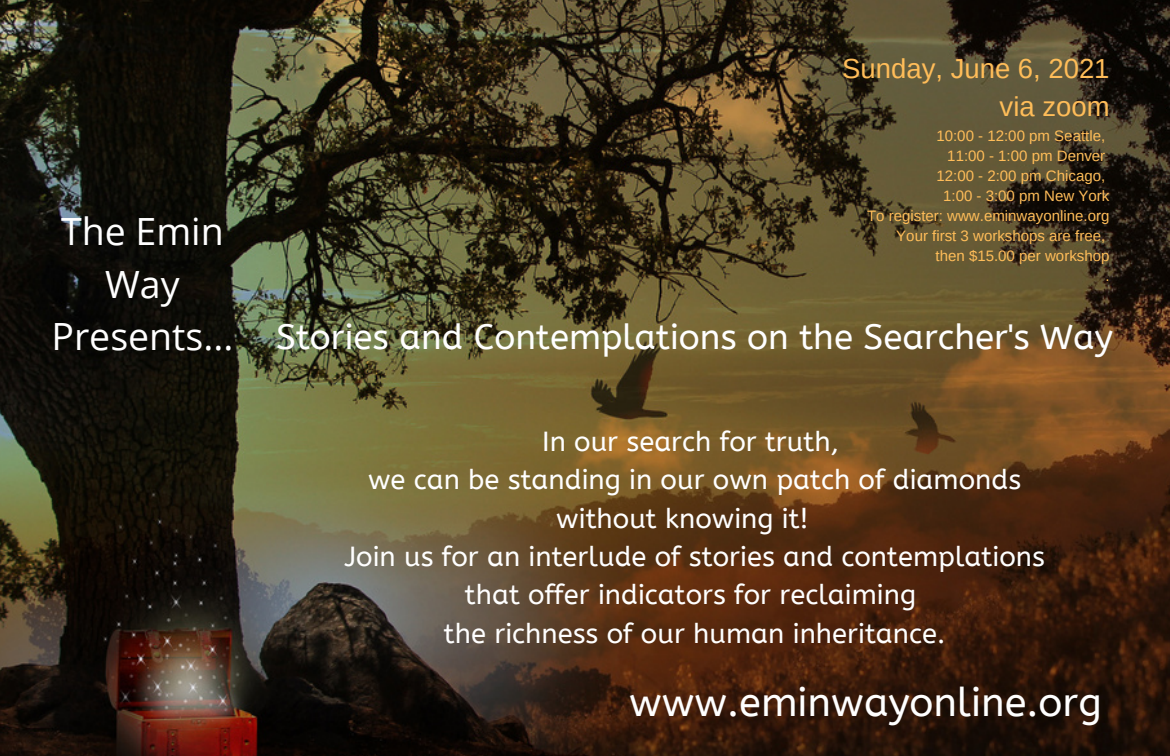
<style>
.page{position:relative;width:1170px;height:756px;background:#fff}
.page>*{position:absolute;margin:0;border:0;box-sizing:border-box;transform-origin:0 0}
.t1{font:40px "A Bee Zee";color:#fff}
.t2{font:37.5px/52.5px "Open Sans";color:#fff;text-align:center}
.t3{font:35px "A Bee Zee";color:#fff}
.t4{font:27.5px/38.2px "A Bee Zee";color:#fff}
.t5{font:27.5px "Arimo";color:#ffbd59}
.t6{font:15px "Arimo";color:#ffbd59}
</style>
<div class="page">
<img style="left:0;top:0;width:1170px;height:756px">
<p class="t2" style="left:51px;top:204px;width:183px">The Emin<br>Way<br>Presents...</p>
<p class="t5" style="left:842px;top:53px;width:269px">Sunday, June 6, 2021</p>
<p class="t5" style="left:1000px;top:91px;width:111px">via zoom</p>
<p class="t6" style="left:936px;top:127px;width:170px">10:00 - 12:00 pm Seattle,</p>
<p class="t6" style="left:947px;top:147px;width:160px">11:00 - 1:00 pm Denver</p>
<p class="t6" style="left:936px;top:167px;width:170px">12:00 - 2:00 pm Chicago,</p>
<p class="t6" style="left:943px;top:187px;width:168px">1:00 - 3:00 pm New York</p>
<p class="t6" style="left:867px;top:207px;width:244px">To register: www.eminwayonline.org</p>
<p class="t6" style="left:896px;top:227px;width:210px">Your first 3 workshops are free,</p>
<p class="t6" style="left:936px;top:247px;width:175px">then $15.00 per workshop</p>
<p class="t6" style="left:1105px;top:267px;width:6px">.</p>
<p class="t3" style="left:276px;top:317px;width:838px">Stories and Contemplations on the Searcher's Way</p>
<p class="t4" style="left:542px;top:422px;width:298px">In our search for truth,</p>
<p class="t4" style="left:556px;top:461px;width:466px;text-indent:-188px">we can be standing in our own patch of diamonds without knowing it!</p>
<p class="t4" style="left:344px;top:537px;width:702px;text-align:center">Join us for an interlude of stories and contemplations that offer indicators for reclaiming</p>
<p class="t4" style="left:444px;top:614px;width:503px">the richness of our human inheritance.</p>
<p class="t1" style="left:629px;top:679px;width:474px">www.eminwayonline.org</p>
</div>
